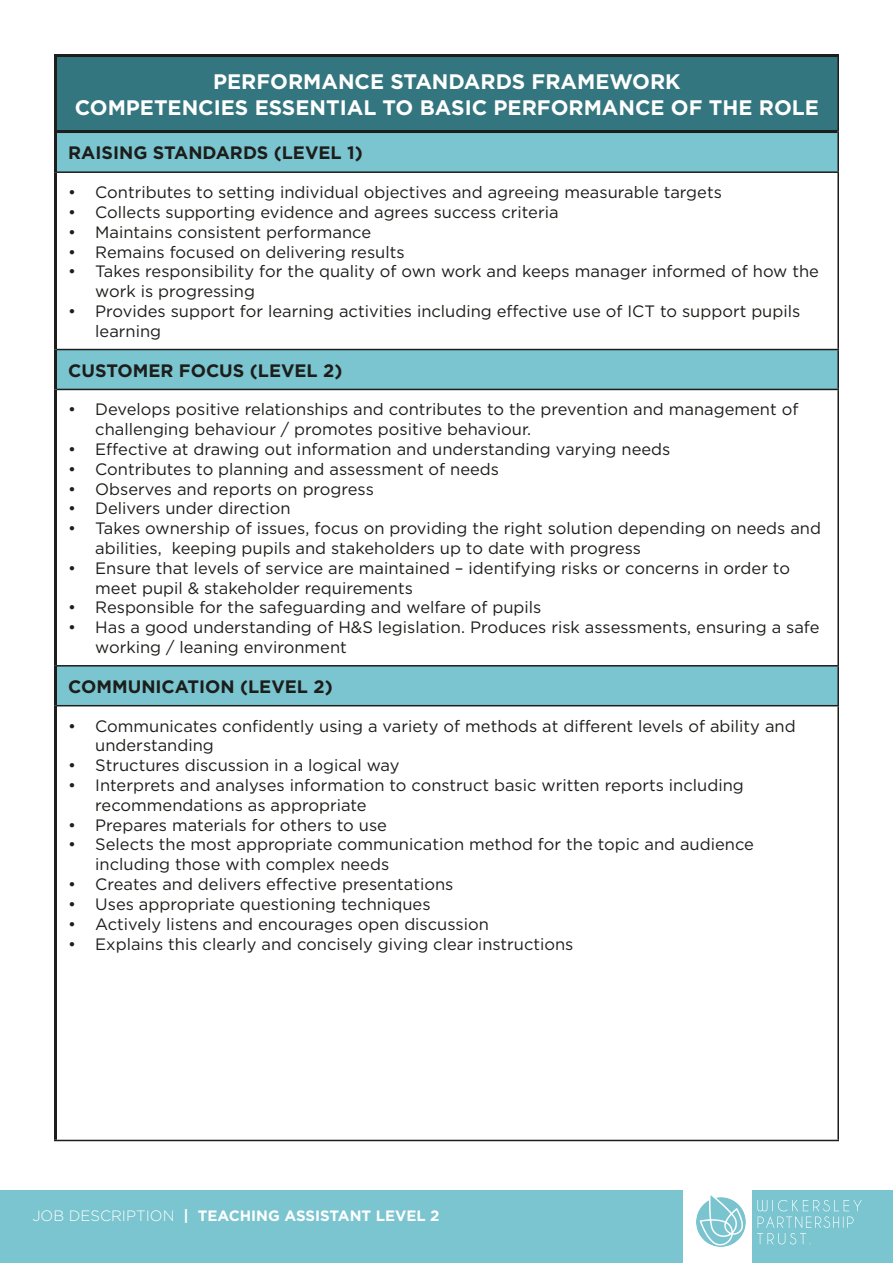
<style>
.page{position:relative;width:893px;height:1263px;background:#fff}
.page>*{position:absolute;margin:0;border:0;box-sizing:border-box;transform-origin:0 0}
.t1{font:700 21px "Gotham";color:#fff}
.t2{font:700 18px "Gotham";color:#1d1d1b}
.t3{font:16.5px/19.8px "Gotham";color:#1d1d1b}
.t4{font:700 15px "Gotham";color:#fff}
.s1{font-weight:300}
</style>
<div class="page">
<div style="left:0;top:1190px;width:683px;height:73px;background:#7ac5cf"></div>
<div style="left:752px;top:1190px;width:141px;height:73px;background:#7ac5cf"></div>
<img style="left:696px;top:1195px;width:166px;height:52px">
<div style="left:56px;top:56px;width:782px;height:76px;background:#34767f"></div>
<svg style="left:57px;top:133px;width:780px;height:572px"></svg>
<hr style="left:837px;top:57px;width:2px;height:75px;background:#1d1d1b">
<hr style="left:837px;top:132px;width:2px;height:39px;background:#1d1d1b">
<hr style="left:57px;top:171px;width:782px;height:2px;background:#1d1d1b">
<hr style="left:837px;top:173px;width:2px;height:176px;background:#1d1d1b">
<hr style="left:57px;top:349px;width:782px;height:1px;background:#1d1d1b">
<hr style="left:837px;top:350px;width:2px;height:39px;background:#1d1d1b">
<hr style="left:57px;top:389px;width:782px;height:1px;background:#1d1d1b">
<hr style="left:837px;top:390px;width:2px;height:275px;background:#1d1d1b">
<hr style="left:57px;top:665px;width:782px;height:1px;background:#1d1d1b">
<hr style="left:837px;top:666px;width:2px;height:39px;background:#1d1d1b">
<hr style="left:57px;top:705px;width:782px;height:1px;background:#1d1d1b">
<hr style="left:837px;top:706px;width:2px;height:434px;background:#1d1d1b">
<hr style="left:54px;top:1140px;width:785px;height:1px;background:#1d1d1b">
<hr style="left:54px;top:54px;width:785px;height:3px;background:#1d1d1b">
<hr style="left:54px;top:57px;width:3px;height:73px;background:#1d1d1b">
<hr style="left:54px;top:130px;width:783px;height:3px;background:#1d1d1b">
<hr style="left:54px;top:133px;width:3px;height:39px;background:#1d1d1b">
<hr style="left:54px;top:172px;width:3px;height:177px;background:#1d1d1b">
<hr style="left:54px;top:349px;width:3px;height:40px;background:#1d1d1b">
<hr style="left:54px;top:389px;width:3px;height:277px;background:#1d1d1b">
<hr style="left:54px;top:666px;width:3px;height:40px;background:#1d1d1b">
<hr style="left:54px;top:706px;width:3px;height:434px;background:#1d1d1b">
<p class="t1" style="left:213px;top:68px;width:469px">PERFORMANCE STANDARDS FRAMEWORK</p>
<p class="t1" style="left:75px;top:93px;width:746px">COMPETENCIES ESSENTIAL TO BASIC PERFORMANCE OF THE ROLE</p>
<p class="t2" style="left:68px;top:141px;width:296px">RAISING STANDARDS (LEVEL 1)</p>
<p class="t3" style="left:68px;top:182px;width:655px">• Contributes to setting individual objectives and agreeing measurable targets</p>
<p class="t3" style="left:68px;top:202px;width:492px">• Collects supporting evidence and agrees success criteria</p>
<p class="t3" style="left:68px;top:222px;width:304px">• Maintains consistent performance</p>
<p class="t3" style="left:68px;top:241px;width:338px">• Remains focused on delivering results</p>
<p class="t3" style="left:95px;top:261px;width:725px;text-indent:-27px">• Takes responsibility for the quality of own work and keeps manager informed of how the work is progressing</p>
<p class="t3" style="left:95px;top:301px;width:706px;text-indent:-27px">• Provides support for learning activities including effective use of ICT to support pupils learning</p>
<p class="t2" style="left:68px;top:358px;width:276px">CUSTOMER FOCUS (LEVEL 2)</p>
<p class="t3" style="left:95px;top:399px;width:705px;text-indent:-27px">• Develops positive relationships and contributes to the prevention and management of challenging behaviour / promotes positive behaviour.</p>
<p class="t3" style="left:68px;top:439px;width:604px">• Effective at drawing out information and understanding varying needs</p>
<p class="t3" style="left:68px;top:459px;width:432px">• Contributes to planning and assessment of needs</p>
<p class="t3" style="left:68px;top:478px;width:307px">• Observes and reports on progress</p>
<p class="t3" style="left:68px;top:498px;width:224px">• Delivers under direction</p>
<p class="t3" style="left:95px;top:518px;width:727px;text-indent:-27px">• Takes ownership of issues, focus on providing the right solution depending on needs and abilities, keeping pupils and stakeholders up to date with progress</p>
<p class="t3" style="left:95px;top:558px;width:696px;text-indent:-27px">• Ensure that levels of service are maintained – identifying risks or concerns in order to meet pupil &amp; stakeholder requirements</p>
<p class="t3" style="left:68px;top:597px;width:475px">• Responsible for the safeguarding and welfare of pupils</p>
<p class="t3" style="left:95px;top:617px;width:726px;text-indent:-27px">• Has a good understanding of H&amp;S legislation. Produces risk assessments, ensuring a safe working / leaning environment</p>
<p class="t2" style="left:68px;top:675px;width:266px">COMMUNICATION (LEVEL 2)</p>
<p class="t3" style="left:95px;top:715px;width:702px;text-indent:-27px">• Communicates confidently using a variety of methods at different levels of ability and understanding</p>
<p class="t3" style="left:68px;top:755px;width:333px">• Structures discussion in a logical way</p>
<p class="t3" style="left:95px;top:775px;width:650px;text-indent:-27px">• Interprets and analyses information to construct basic written reports including recommendations as appropriate</p>
<p class="t3" style="left:68px;top:814px;width:320px">• Prepares materials for others to use</p>
<p class="t3" style="left:95px;top:834px;width:660px;text-indent:-27px">• Selects the most appropriate communication method for the topic and audience including those with complex needs</p>
<p class="t3" style="left:68px;top:874px;width:387px">• Creates and delivers effective presentations</p>
<p class="t3" style="left:68px;top:894px;width:364px">• Uses appropriate questioning techniques</p>
<p class="t3" style="left:68px;top:913px;width:422px">• Actively listens and encourages open discussion</p>
<p class="t3" style="left:68px;top:933px;width:507px">• Explains this clearly and concisely giving clear instructions</p>
<p class="t4" style="left:32px;top:1206px;width:409px"><span class="s1">JOB DESCRIPTION</span> | TEACHING ASSISTANT LEVEL 2</p>
</div>
